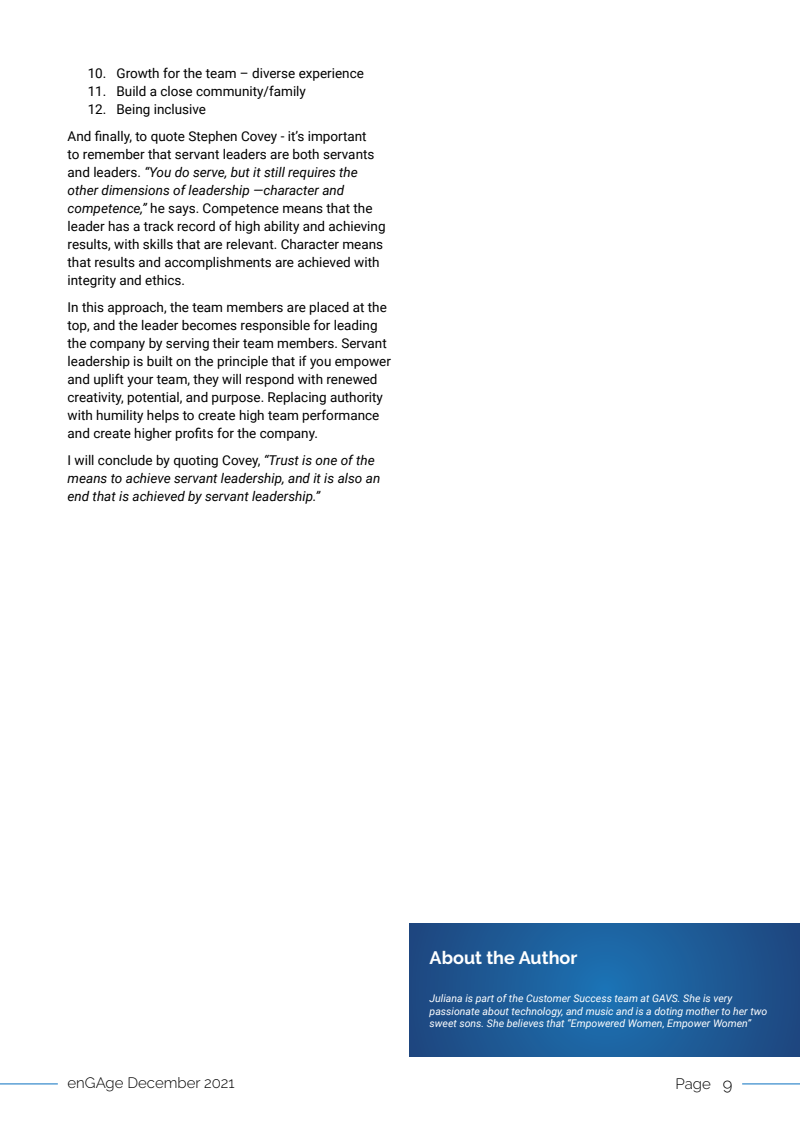
<style>
.page{position:relative;width:800px;height:1124px;background:#fff}
.page>*{position:absolute;margin:0;border:0;box-sizing:border-box;transform-origin:0 0}
.t1{font:700 18px "Raleway";color:#fff}
.t2{font:300 15px "Raleway";color:#000}
.t3{font:13.5px/18px "Roboto";color:#000}
.t4{font:italic 13.5px/18px "Roboto";color:#000}
.t5{font:italic 10.5px/12.6px "Roboto";color:#fff}
.s1{font-style:italic}
.s2{font-style:normal}
.s3{font-size:16.5px}
</style>
<div class="page">
<svg style="left:409px;top:923px;width:390px;height:133px;background:#1d5a96"></svg>
<hr style="left:0;top:1082px;width:58px;height:2px;background:#5ca0d5">
<hr style="left:741px;top:1082px;width:58px;height:2px;background:#5ca0d5">
<p class="t3" style="left:88px;top:63px;width:278px">10. Growth for the team – diverse experience</p>
<p class="t3" style="left:88px;top:81px;width:220px">11. Build a close community/family</p>
<p class="t3" style="left:68px;top:95px;width:300px;line-height:27px;text-indent:20px">12. Being inclusive<br>And finally, to quote Stephen Covey - it’s important</p>
<p class="t3" style="left:68px;top:144px;width:319px">to remember that servant leaders are both servants and leaders. <span class="s1">“You do serve, but it still requires the other dimensions of leadership —character and competence,”</span> he says. Competence means that the leader has a track record of high ability and achieving results, with skills that are relevant. Character means that results and accomplishments are achieved with integrity and ethics.</p>
<p class="t3" style="left:68px;top:297px;width:325px">In this approach, the team members are placed at the top, and the leader becomes responsible for leading the company by serving their team members. Servant leadership is built on the principle that if you empower and uplift your team, they will respond with renewed creativity, potential, and purpose. Replacing authority with humility helps to create high team performance and create higher profits for the company.</p>
<p class="t4" style="left:68px;top:450px;width:314px"><span class="s2">I will conclude by quoting Covey,</span> “Trust is one of the means to achieve servant leadership, and it is also an end that is achieved by servant leadership.”</p>
<h1 class="t1" style="left:429px;top:947px;width:149px">About the Author</h1>
<p class="t5" style="left:429px;top:991px;width:339px">Juliana is part of the Customer Success team at GAVS. She is very passionate about technology, and music and is a doting mother to her two sweet sons. She believes that “Empowered Women, Empower Women”</p>
<p class="t2" style="left:68px;top:1074px;width:168px">enGAge December 2021</p>
<p class="t2" style="left:675px;top:1074px;width:58px">Page <span class="s3">9</span></p>
</div>
